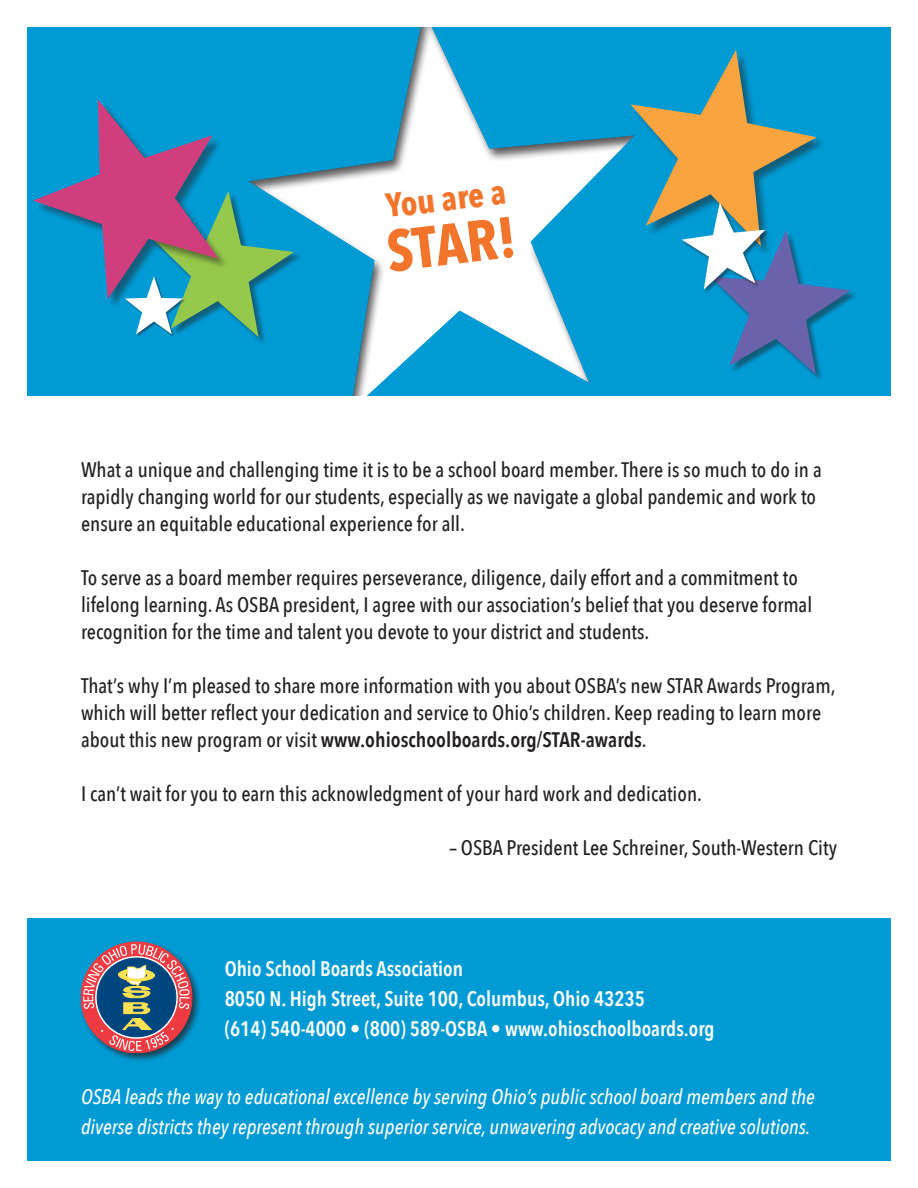
<style>
.page{position:relative;width:918px;height:1188px;background:#fff}
.page>*{position:absolute;margin:0;border:0;box-sizing:border-box;transform-origin:0 0}
.t1{font:700 57.3px "Avenir Next Condensed";color:#f3752c}
.t2{font:700 33.3px "Avenir Next Condensed";color:#f3752c}
.t3{font:500 21px/27px "Avenir Next Condensed";color:#231f20}
.t4{font:italic 500 21px/30px "Avenir Next Condensed";color:#fff}
.t5{font:600 21px "Avenir Next Condensed";color:#fff}
.s1{font-weight:600}
</style>
<div class="page">
<div style="left:27px;top:27px;width:864px;height:369px;background:#009bd5"></div>
<svg style="left:33px;top:99px;width:185px;height:238px"></svg>
<svg style="left:664px;top:50px;width:187px;height:324px"></svg>
<div style="left:27px;top:918px;width:864px;height:243px;background:#009bd5"></div>
<div style="left:79px;top:940px;width:123px;height:123px;background:#231f20;opacity:.75"></div>
<svg style="left:83px;top:944px;width:107px;height:107px;background:#7a7082"></svg>
<svg style="left:218px;top:27px;width:446px;height:369px"></svg>
<p class="t2" style="left:384px;top:186px;width:122px;rotate:-7deg">You are a</p>
<p class="t1" style="left:383px;top:217px;width:131px;rotate:-7deg">STAR!</p>
<p class="t3" style="left:81px;top:456px;width:742px">What a unique and challenging time it is to be a school board member. There is so much to do in a rapidly changing world for our students, especially as we navigate a global pandemic and work to ensure an equitable educational experience for all.</p>
<p class="t3" style="left:81px;top:564px;width:733px">To serve as a board member requires perseverance, diligence, daily effort and a commitment to lifelong learning. As OSBA president, I agree with our association’s belief that you deserve formal recognition for the time and talent you devote to your district and students.</p>
<p class="t3" style="left:81px;top:672px;width:756px">That’s why I’m pleased to share more information with you about OSBA’s new STAR Awards Program, which will better reflect your dedication and service to Ohio’s children. Keep reading to learn more about this new program or visit <span class="s1">www.ohioschoolboards.org/STAR-awards</span>.</p>
<p class="t3" style="left:81px;top:780px;width:622px">I can’t wait for you to earn this acknowledgment of your hard work and dedication.</p>
<p class="t3" style="left:449px;top:834px;width:389px">– OSBA President Lee Schreiner, South-Western City</p>
<p class="t5" style="left:225px;top:950px;width:240px">Ohio School Boards Association</p>
<p class="t5" style="left:225px;top:980px;width:422px">8050 N. High Street, Suite 100, Columbus, Ohio 43235</p>
<p class="t5" style="left:225px;top:1010px;width:491px">(614) 540-4000 • (800) 589-OSBA • www.ohioschoolboards.org</p>
<p class="t4" style="left:81px;top:1081px;width:736px">OSBA leads the way to educational excellence by serving Ohio’s public school board members and the diverse districts they represent through superior service, unwavering advocacy and creative solutions.</p>
</div>
